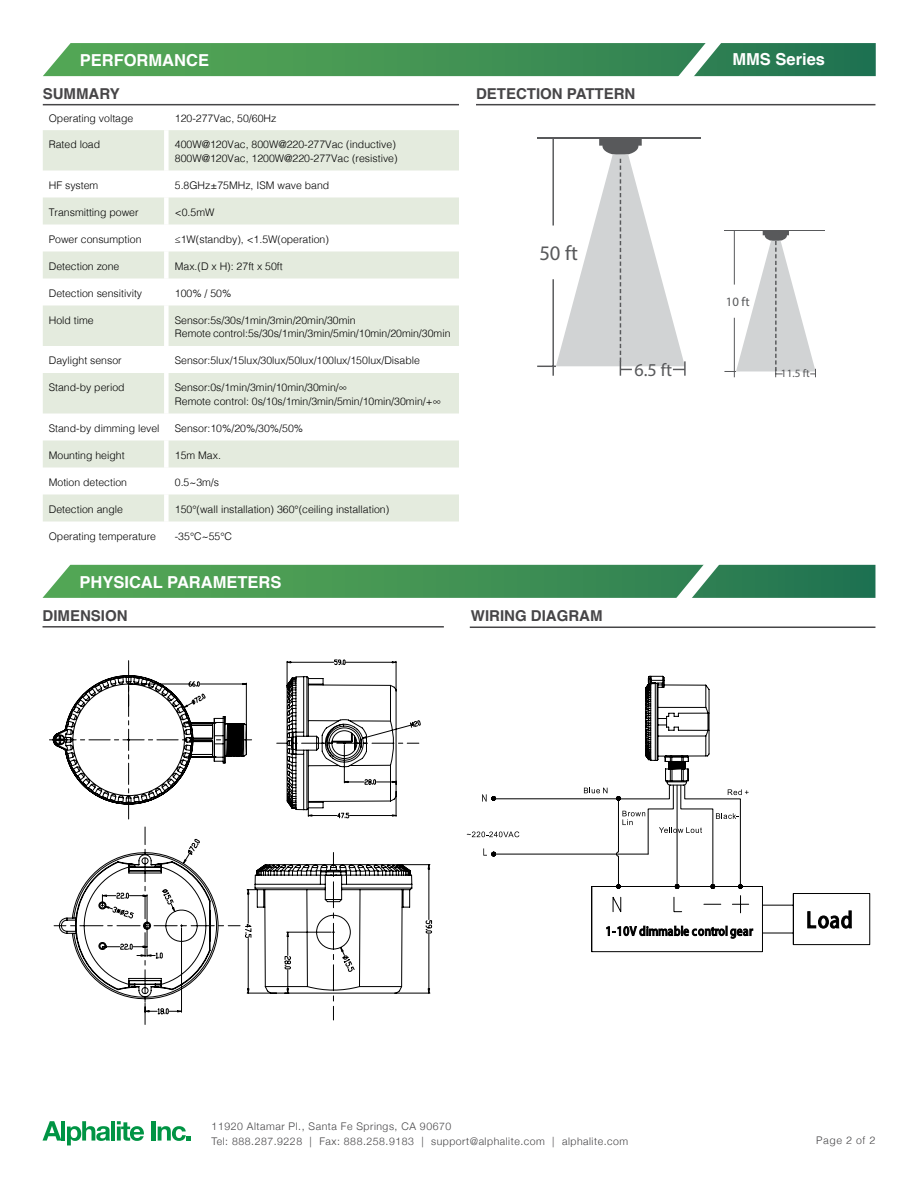
<style>
.page{position:relative;width:918px;height:1188px;background:#fff}
.page>*{position:absolute;margin:0;border:0;box-sizing:border-box;transform-origin:0 0}
.t1{font:20.7px "Myriad Pro";color:#58595b}
.t2{font:18.15px "Myriad Pro";color:#58595b}
.t3{font:700 16.5px "Helvetica";color:#fff}
.t4{font:700 15px "Helvetica";color:#464547}
.t5{font:12.75px "Myriad Pro";color:#58595b}
.t6{font:11.25px "Myriad Pro";color:#58595b}
.t7{font:300 10.5px/13.5px "Helvetica";color:#000}
.t8{font:300 10.5px/15px "Helvetica Neue";letter-spacing:.05em;color:#464547}
.t9{font:300 10.5px "Helvetica";letter-spacing:.05em;color:#464547}
</style>
<div class="page">
<svg style="left:43px;top:1121px;width:18px;height:20px"></svg>
<hr style="left:61px;top:1121px;width:4px;height:20px;background:#009444">
<svg style="left:67px;top:1121px;width:43px;height:24px"></svg>
<hr style="left:111px;top:1121px;width:4px;height:20px;background:#009444">
<svg style="left:117px;top:1121px;width:27px;height:20px"></svg>
<div style="left:151px;top:1121px;width:5px;height:20px;background:#009444"></div>
<svg style="left:158px;top:1126px;width:33px;height:15px"></svg>
<svg style="left:43px;top:130px;width:416px;height:392px;fill:#e4ebde"></svg>
<div style="left:164px;top:130px;width:5px;height:41px;background:#fff"></div>
<div style="left:164px;top:171px;width:5px;height:27px;background:#fff"></div>
<div style="left:164px;top:198px;width:5px;height:27px;background:#fff"></div>
<div style="left:164px;top:225px;width:5px;height:27px;background:#fff"></div>
<div style="left:164px;top:252px;width:5px;height:27px;background:#fff"></div>
<div style="left:164px;top:279px;width:5px;height:27px;background:#fff"></div>
<div style="left:164px;top:306px;width:5px;height:40px;background:#fff"></div>
<div style="left:164px;top:346px;width:5px;height:27px;background:#fff"></div>
<div style="left:164px;top:373px;width:5px;height:41px;background:#fff"></div>
<div style="left:164px;top:414px;width:5px;height:27px;background:#fff"></div>
<div style="left:164px;top:441px;width:5px;height:27px;background:#fff"></div>
<div style="left:164px;top:468px;width:5px;height:27px;background:#fff"></div>
<div style="left:164px;top:495px;width:5px;height:27px;background:#fff"></div>
<hr style="left:43px;top:104px;width:416px;height:1px;background:#464547">
<hr style="left:476px;top:104px;width:399px;height:1px;background:#464547">
<svg style="left:43px;top:43px;width:833px;height:34px;background:#4b975e"></svg>
<hr style="left:43px;top:626px;width:401px;height:2px;background:#464547">
<hr style="left:470px;top:627px;width:405px;height:1px;background:#464547">
<svg style="left:43px;top:564px;width:832px;height:34px;background:#4a965e"></svg>
<svg style="left:49px;top:659px;width:383px;height:366px"></svg>
<svg style="left:591px;top:789px;width:172px;height:163px"></svg>
<svg style="left:606px;top:884px;width:264px;height:61px"></svg>
<svg style="left:728px;top:789px;width:21px;height:6px"></svg>
<svg style="left:716px;top:813px;width:23px;height:6px"></svg>
<svg style="left:467px;top:676px;width:243px;height:181px"></svg>
<hr style="left:537px;top:137px;width:163px;height:2px;background:#58595b">
<hr style="left:724px;top:230px;width:101px;height:1px;background:#58595b">
<svg style="left:724px;top:231px;width:92px;height:146px"></svg>
<svg style="left:537px;top:139px;width:149px;height:237px"></svg>
<h3 class="t3" style="left:80px;top:50px;width:131px">PERFORMANCE</h3>
<h3 class="t4" style="left:43px;top:85px;width:78px">SUMMARY</h3>
<h3 class="t4" style="left:476px;top:85px;width:161px">DETECTION PATTERN</h3>
<h3 class="t3" style="left:732px;top:49px;width:94px">MMS Series</h3>
<p class="t7" style="left:49px;top:110px;width:86px">Operating voltage</p>
<p class="t7" style="left:175px;top:110px;width:103px">120-277Vac, 50/60Hz</p>
<p class="t7" style="left:49px;top:137px;width:53px">Rated load</p>
<p class="t7" style="left:175px;top:137px;width:224px">400W@120Vac, 800W@220-277Vac (inductive)<br>800W@120Vac, 1200W@220-277Vac (resistive)</p>
<p class="t7" style="left:49px;top:178px;width:51px">HF system</p>
<p class="t7" style="left:175px;top:178px;width:156px">5.8GHz±75MHz, ISM wave band</p>
<p class="t7" style="left:49px;top:205px;width:91px">Transmitting power</p>
<p class="t7" style="left:175px;top:205px;width:41px">&lt;0.5mW</p>
<p class="t7" style="left:49px;top:232px;width:94px">Power consumption</p>
<p class="t7" style="left:175px;top:232px;width:156px">≤1W(standby), &lt;1.5W(operation)</p>
<p class="t7" style="left:49px;top:259px;width:72px">Detection zone</p>
<p class="t7" style="left:175px;top:259px;width:109px">Max.(D x H): 27ft x 50ft</p>
<p class="t7" style="left:49px;top:286px;width:95px">Detection sensitivity</p>
<p class="t7" style="left:175px;top:286px;width:58px">100% / 50%</p>
<p class="t7" style="left:49px;top:313px;width:46px">Hold time</p>
<p class="t7" style="left:175px;top:313px;width:277px">Sensor:5s/30s/1min/3min/20min/30min<br>Remote control:5s/30s/1min/3min/5min/10min/20min/30min</p>
<p class="t7" style="left:49px;top:353px;width:74px">Daylight sensor</p>
<p class="t7" style="left:175px;top:353px;width:247px">Sensor:5lux/15lux/30lux/50lux/100lux/150lux/Disable</p>
<p class="t7" style="left:49px;top:380px;width:77px">Stand-by period</p>
<p class="t7" style="left:175px;top:380px;width:267px">Sensor:0s/1min/3min/10min/30min/∞<br>Remote control: 0s/10s/1min/3min/5min/10min/30min/+∞</p>
<p class="t7" style="left:49px;top:421px;width:112px">Stand-by dimming level</p>
<p class="t7" style="left:175px;top:421px;width:130px">Sensor:10%/20%/30%/50%</p>
<p class="t7" style="left:49px;top:448px;width:77px">Mounting height</p>
<p class="t7" style="left:175px;top:448px;width:48px">15m Max.</p>
<p class="t7" style="left:49px;top:475px;width:80px">Motion detection</p>
<p class="t7" style="left:175px;top:475px;width:46px">0.5~3m/s</p>
<p class="t7" style="left:49px;top:502px;width:76px">Detection angle</p>
<p class="t7" style="left:175px;top:502px;width:216px">150°(wall installation) 360°(ceiling installation)</p>
<p class="t7" style="left:49px;top:529px;width:109px">Operating temperature</p>
<p class="t7" style="left:175px;top:529px;width:59px">-35°C~55°C</p>
<h3 class="t3" style="left:80px;top:572px;width:204px">PHYSICAL PARAMETERS</h3>
<h1 class="t1" style="left:539px;top:241px;width:40px">50 ft</h1>
<h3 class="t4" style="left:43px;top:606px;width:87px">DIMENSION</h3>
<h3 class="t4" style="left:471px;top:607px;width:133px">WIRING DIAGRAM</h3>
<p class="t5" style="left:726px;top:294px;width:25px">10 ft</p>
<h2 class="t2" style="left:635px;top:358px;width:39px">6.5 ft</h2>
<p class="t6" style="left:781px;top:367px;width:30px">11.5 ft</p>
<p class="t8" style="left:212px;top:1118px;width:418px">11920 Altamar Pl., Santa Fe Springs, CA 90670<br>Tel: 888.287.9228 | Fax: 888.258.9183 | support@alphalite.com | alphalite.com</p>
<p class="t9" style="left:816px;top:1131px;width:60px">Page 2 of 2</p>
</div>
